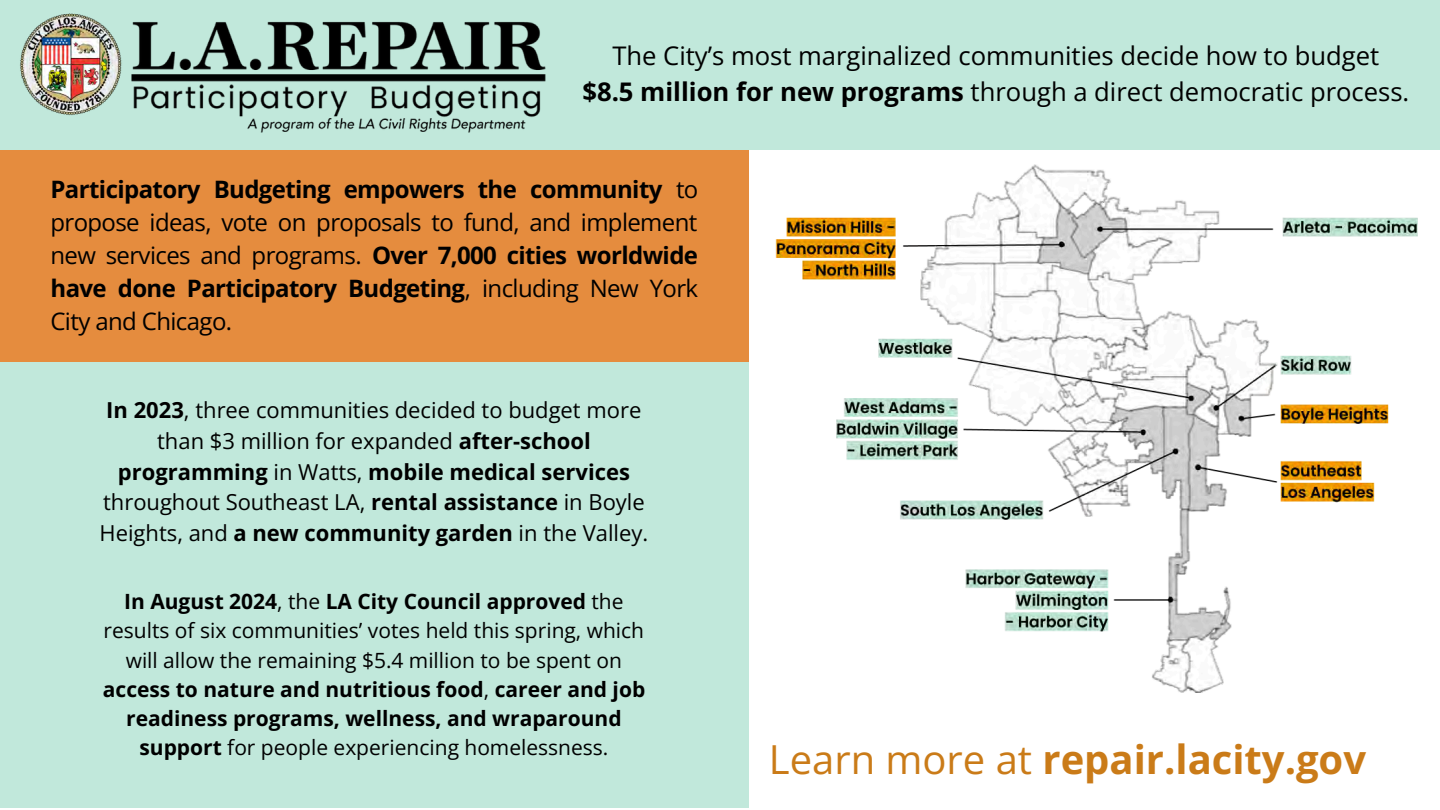
<style>
.page{position:relative;width:1440px;height:810px;background:#fff}
.page>*{position:absolute;margin:0;border:0;box-sizing:border-box;transform-origin:0 0}
.t1{font:700 40px "Open Sans";color:#ca7b18}
.t2{font:25.7px/35.4px "Open Sans";color:#000;text-align:center}
.t3{font:24px/33px "Open Sans";letter-spacing:-.025em;color:#000;text-align:justify}
.t4{font:22px/30.8px "Open Sans";color:#000;text-align:center}
.t5{font:21px/29.2px "Open Sans";color:#000;text-align:center}
.s1{font-weight:700}
.s2{font-weight:400}
</style>
<div class="page">
<img style="left:775px;top:165px;width:643px;height:528px">
<div style="left:0;top:362px;width:748px;height:446px;background:#c1e8db"></div>
<div style="left:0;top:147px;width:748px;height:215px;background:#e58c3e"></div>
<div style="left:0;top:0;width:1440px;height:150px;background:#c1e8db"></div>
<img style="left:20px;top:13px;width:526px;height:120px">
<h2 class="t2" style="left:582px;top:38px;width:828px">The City’s most marginalized communities decide how to budget<br><span class="s1">$8.5 million for new programs</span> through a direct democratic process.</h2>
<p class="t3" style="left:50px;top:172px;width:649px"><span class="s1">Participatory Budgeting empowers the community</span> to propose ideas, vote on proposals to fund, and implement new services and programs. <span class="s1">Over 7,000 cities worldwide have done Participatory Budgeting</span>, including New York City and Chicago.</p>
<p class="t4" style="left:100px;top:394px;width:550px"><span class="s1">In 2023</span>, three communities decided to budget more than $3 million for expanded <span class="s1">after-school programming</span> in Watts, <span class="s1">mobile medical services </span>throughout Southeast LA, <span class="s1">rental assistance</span> in Boyle Heights, and <span class="s1">a new community garden</span> in the Valley.</p>
<p class="t5" style="left:103px;top:586px;width:544px"><span class="s1">In August 2024</span>, the <span class="s1">LA City Council approved</span> the results of six communities’ votes held this spring, which will allow the remaining $5.4 million to be spent on <span class="s1">access to nature and nutritious food</span>, <span class="s1">career and job readiness programs, wellness, and wraparound support</span> for people experiencing homelessness.</p>
<p class="t1" style="left:769px;top:732px;width:599px"><span class="s2">Learn more at</span> repair.lacity.gov</p>
</div>
